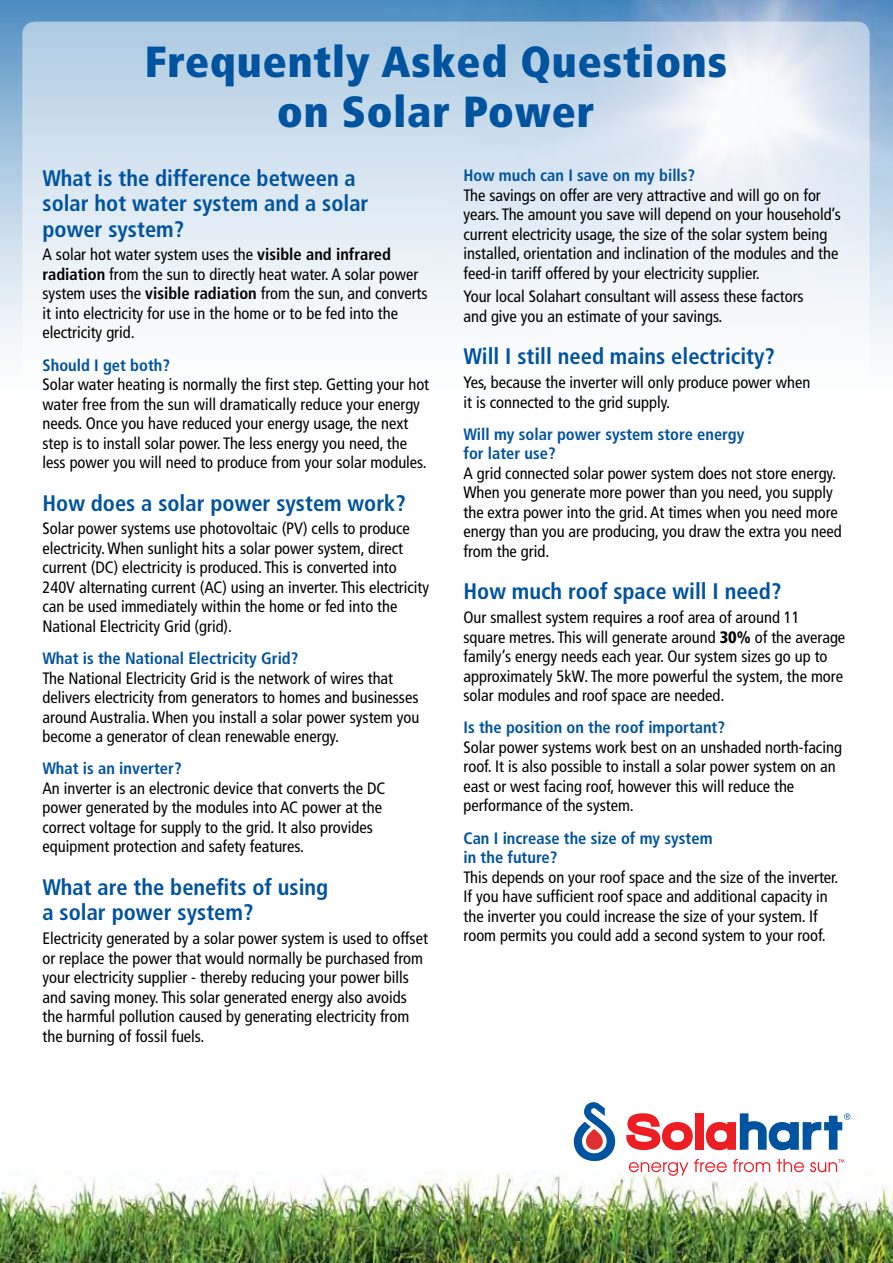
<style>
.page{position:relative;width:893px;height:1263px;background:#fff}
.page>*{position:absolute;margin:0;border:0;box-sizing:border-box;transform-origin:0 0}
.t1{font:900 condensed 43.5px/49.5px "Frutiger";letter-spacing:.02em;color:#00539f;text-align:center}
.t2{font:700 condensed 22.5px/25.5px "Frutiger";color:#00539f}
.t3{font:condensed 16.5px/19.5px "Frutiger";color:#000}
.t4{font:700 condensed 16.5px/19.5px "Frutiger";color:#00539f}
.s1{font-weight:700}
.s2{font-weight:900}
</style>
<div class="page">
<img style="left:0;top:0;width:893px;height:349px">
<svg style="left:22px;top:22px;width:848px;height:610px"></svg>
<img style="left:0;top:1171px;width:893px;height:92px">
<svg style="left:574px;top:1102px;width:42px;height:60px"></svg>
<svg style="left:626px;top:1113px;width:67px;height:37px"></svg>
<div style="left:695px;top:1113px;width:9px;height:37px;background:#ed1d24"></div>
<svg style="left:706px;top:1113px;width:144px;height:37px"></svg>
<svg style="left:629px;top:1162px;width:59px;height:14px"></svg>
<svg style="left:694px;top:1159px;width:33px;height:13px"></svg>
<svg style="left:733px;top:1159px;width:37px;height:13px"></svg>
<svg style="left:776px;top:1159px;width:28px;height:13px"></svg>
<svg style="left:810px;top:1159px;width:34px;height:13px"></svg>
<h1 class="t1" style="left:145px;top:37px;width:584px">Frequently Asked Questions on Solar Power</h1>
<h2 class="t2" style="left:43px;top:165px;width:327px">What is the difference between a solar hot water system and a solar power system?</h2>
<p class="t3" style="left:43px;top:245px;width:387px">A solar hot water system uses the <span class="s1">visible and infrared radiation</span> from the sun to directly heat water. A solar power system uses the <span class="s1">visible radiation</span> from the sun, and converts it into electricity for use in the home or to be fed into the electricity grid.</p>
<p class="t4" style="left:43px;top:355px;width:129px">Should I get both?</p>
<p class="t3" style="left:43px;top:375px;width:388px">Solar water heating is normally the first step. Getting your hot water free from the sun will dramatically reduce your energy needs. Once you have reduced your energy usage, the next step is to install solar power. The less energy you need, the less power you will need to produce from your solar modules.</p>
<h2 class="t2" style="left:43px;top:490px;width:365px">How does a solar power system work?</h2>
<p class="t3" style="left:43px;top:519px;width:388px">Solar power systems use photovoltaic (PV) cells to produce electricity. When sunlight hits a solar power system, direct current (DC) electricity is produced. This is converted into 240V alternating current (AC) using an inverter. This electricity can be used immediately within the home or fed into the National Electricity Grid (grid).</p>
<p class="t4" style="left:43px;top:649px;width:257px">What is the National Electricity Grid?</p>
<p class="t3" style="left:43px;top:668px;width:378px">The National Electricity Grid is the network of wires that delivers electricity from generators to homes and businesses around Australia. When you install a solar power system you become a generator of clean renewable energy.</p>
<p class="t4" style="left:43px;top:759px;width:141px">What is an inverter?</p>
<p class="t3" style="left:43px;top:778px;width:344px">An inverter is an electronic device that converts the DC power generated by the modules into AC power at the correct voltage for supply to the grid. It also provides equipment protection and safety features.</p>
<h2 class="t2" style="left:43px;top:874px;width:287px">What are the benefits of using a solar power system?</h2>
<p class="t3" style="left:43px;top:929px;width:387px">Electricity generated by a solar power system is used to offset or replace the power that would normally be purchased from your electricity supplier - thereby reducing your power bills and saving money. This solar generated energy also avoids the harmful pollution caused by generating electricity from the burning of fossil fuels.</p>
<p class="t4" style="left:463px;top:166px;width:233px">How much can I save on my bills?</p>
<p class="t3" style="left:463px;top:185px;width:379px">The savings on offer are very attractive and will go on for years. The amount you save will depend on your household’s current electricity usage, the size of the solar system being installed, orientation and inclination of the modules and the feed-in tariff offered by your electricity supplier.</p>
<p class="t3" style="left:463px;top:287px;width:342px">Your local Solahart consultant will assess these factors and give you an estimate of your savings.</p>
<h2 class="t2" style="left:463px;top:344px;width:313px">Will I still need mains electricity?</h2>
<p class="t3" style="left:463px;top:373px;width:348px">Yes, because the inverter will only produce power when it is connected to the grid supply.</p>
<p class="t4" style="left:463px;top:424px;width:282px">Will my solar power system store energy for later use?</p>
<p class="t3" style="left:463px;top:463px;width:380px">A grid connected solar power system does not store energy.<br>When you generate more power than you need, you supply the extra power into the grid. At times when you need more energy than you are producing, you draw the extra you need from the grid.</p>
<h2 class="t2" style="left:463px;top:579px;width:319px">How much roof space will I need?</h2>
<p class="t3" style="left:463px;top:608px;width:383px">Our smallest system requires a roof area of around 11 square metres. This will generate around <span class="s2">30%</span> of the average family’s energy needs each year. Our system sizes go up to approximately 5kW. The more powerful the system, the more solar modules and roof space are needed.</p>
<p class="t4" style="left:463px;top:718px;width:263px">Is the position on the roof important?</p>
<p class="t3" style="left:463px;top:737px;width:380px">Solar power systems work best on an unshaded north-facing roof. It is also possible to install a solar power system on an east or west facing roof, however this will reduce the performance of the system.</p>
<p class="t4" style="left:463px;top:828px;width:250px">Can I increase the size of my system in the future?</p>
<p class="t3" style="left:463px;top:867px;width:377px">This depends on your roof space and the size of the inverter.<br>If you have sufficient roof space and additional capacity in the inverter you could increase the size of your system. If room permits you could add a second system to your roof.</p>
</div>
